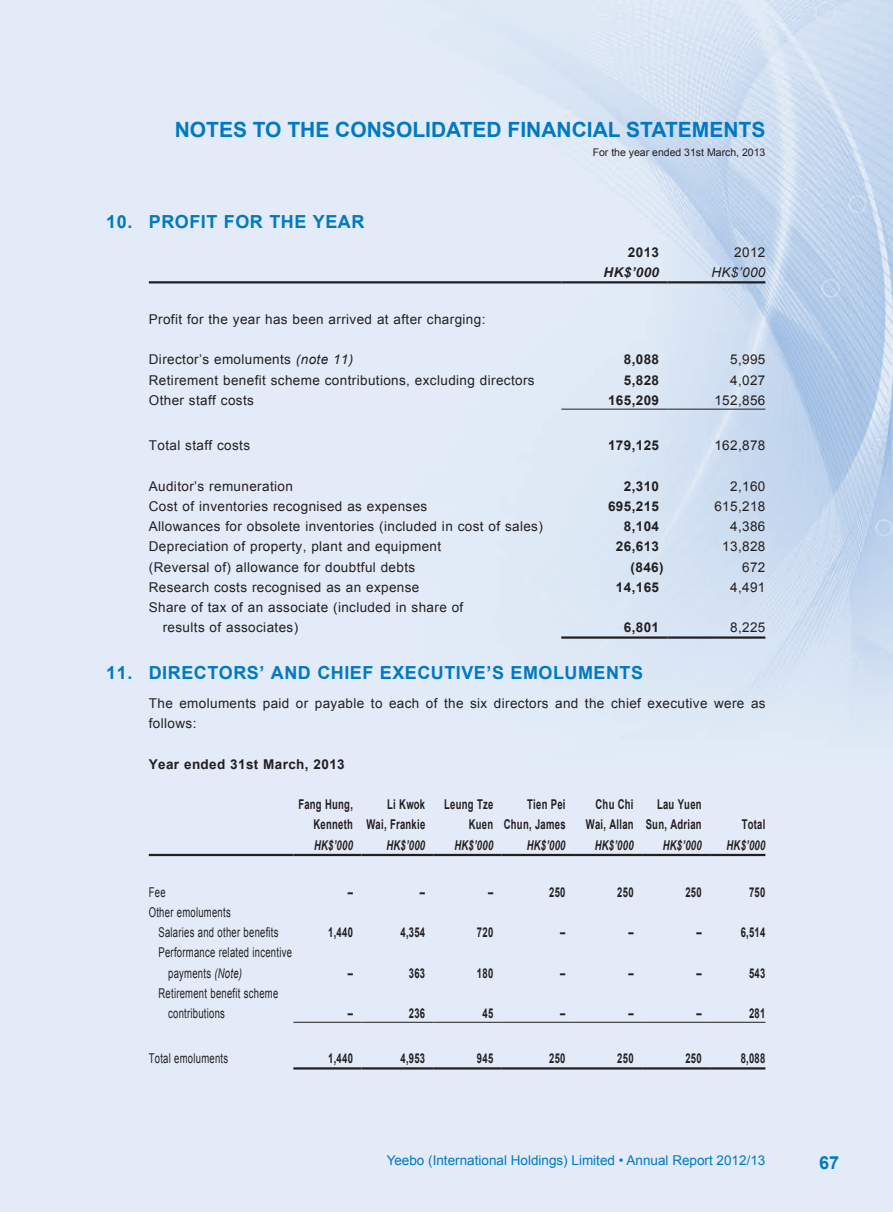
<style>
.page{position:relative;width:893px;height:1212px;background:#fff}
.page>*{position:absolute;margin:0;border:0;box-sizing:border-box;transform-origin:0 0}
.t1{font:700 21px "Arial";color:#0079c2}
.t2{font:700 18px "Arial";letter-spacing:.03em;color:#0079c2}
.t3{font:13.5px/20.2px "Arial";letter-spacing:.03em;color:#231f20}
.t4{font:700 13.5px/20.2px "Arial";letter-spacing:.03em;color:#231f20;text-align:right;scale:.7 1}
.t5{font:13.5px/20.2px "Arial";letter-spacing:.03em;color:#231f20;scale:.7 1}
.t6{font:700 13.5px "Arial";letter-spacing:.03em;color:#231f20}
.t7{font:13.5px "Arial";color:#0079c2}
.t8{font:italic 700 13.5px "Arial";letter-spacing:.03em;color:#231f20;scale:.7 1}
.t9{font:italic 700 13.5px "Arial";letter-spacing:.03em;color:#231f20}
.t10{font:italic 13.5px "Arial";color:#231f20}
.t11{font:10.5px "Arial";color:#231f20}
.s1{font-style:italic}
</style>
<div class="page">
<img style="left:0;top:0;width:893px;height:1212px">
<hr style="left:149px;top:281px;width:412px;height:2px;background:#231f20">
<hr style="left:561px;top:281px;width:107px;height:2px;background:#231f20">
<hr style="left:668px;top:281px;width:97px;height:2px;background:#231f20">
<hr style="left:561px;top:409px;width:107px;height:1px;background:#231f20">
<hr style="left:668px;top:409px;width:97px;height:1px;background:#231f20">
<hr style="left:561px;top:636px;width:107px;height:3px;background:#231f20">
<hr style="left:668px;top:636px;width:97px;height:3px;background:#231f20">
<hr style="left:149px;top:854px;width:144px;height:2px;background:#231f20">
<hr style="left:293px;top:854px;width:68px;height:2px;background:#231f20">
<hr style="left:361px;top:854px;width:73px;height:2px;background:#231f20">
<hr style="left:434px;top:854px;width:68px;height:2px;background:#231f20">
<hr style="left:502px;top:854px;width:72px;height:2px;background:#231f20">
<hr style="left:574px;top:854px;width:68px;height:2px;background:#231f20">
<hr style="left:642px;top:854px;width:68px;height:2px;background:#231f20">
<hr style="left:710px;top:854px;width:55px;height:2px;background:#231f20">
<hr style="left:293px;top:1022px;width:68px;height:1px;background:#231f20">
<hr style="left:361px;top:1022px;width:73px;height:1px;background:#231f20">
<hr style="left:434px;top:1022px;width:68px;height:1px;background:#231f20">
<hr style="left:502px;top:1022px;width:72px;height:1px;background:#231f20">
<hr style="left:574px;top:1022px;width:68px;height:1px;background:#231f20">
<hr style="left:642px;top:1022px;width:68px;height:1px;background:#231f20">
<hr style="left:710px;top:1022px;width:55px;height:1px;background:#231f20">
<hr style="left:293px;top:1067px;width:68px;height:2px;background:#231f20">
<hr style="left:361px;top:1067px;width:73px;height:2px;background:#231f20">
<hr style="left:434px;top:1067px;width:68px;height:2px;background:#231f20">
<hr style="left:502px;top:1067px;width:72px;height:2px;background:#231f20">
<hr style="left:574px;top:1067px;width:68px;height:2px;background:#231f20">
<hr style="left:642px;top:1067px;width:68px;height:2px;background:#231f20">
<hr style="left:710px;top:1067px;width:55px;height:2px;background:#231f20">
<h1 class="t1" style="left:175px;top:116px;width:592px">NOTES TO THE CONSOLIDATED FINANCIAL STATEMENTS</h1>
<h2 class="t2" style="left:106px;top:210px;width:260px">10. PROFIT FOR THE YEAR</h2>
<p class="t11" style="left:593px;top:145px;width:174px">For the year ended 31st March, 2013</p>
<p class="t6" style="left:628px;top:243px;width:33px">2013</p>
<p class="t3" style="left:734px;top:242px;width:33px">2012</p>
<p class="t9" style="left:604px;top:264px;width:57px">HK$’000</p>
<p class="t10" style="left:711px;top:264px;width:56px">HK$’000</p>
<p class="t3" style="left:149px;top:309px;width:338px">Profit for the year has been arrived at after charging:</p>
<p class="t3" style="left:149px;top:350px;width:206px">Director’s emoluments <span class="s1">(note 11)</span></p>
<p class="t6" style="left:624px;top:351px;width:37px">8,088</p>
<p class="t3" style="left:730px;top:350px;width:37px">5,995</p>
<p class="t3" style="left:149px;top:370px;width:387px">Retirement benefit scheme contributions, excluding directors</p>
<p class="t6" style="left:624px;top:371px;width:37px">5,828</p>
<p class="t3" style="left:730px;top:370px;width:37px">4,027</p>
<p class="t3" style="left:149px;top:390px;width:107px">Other staff costs</p>
<p class="t6" style="left:608px;top:391px;width:53px">165,209</p>
<p class="t3" style="left:714px;top:390px;width:53px">152,856</p>
<p class="t3" style="left:149px;top:435px;width:103px">Total staff costs</p>
<p class="t6" style="left:608px;top:436px;width:53px">179,125</p>
<p class="t3" style="left:714px;top:435px;width:53px">162,878</p>
<p class="t3" style="left:149px;top:476px;width:146px">Auditor’s remuneration</p>
<p class="t6" style="left:624px;top:477px;width:37px">2,310</p>
<p class="t3" style="left:730px;top:476px;width:37px">2,160</p>
<p class="t3" style="left:149px;top:496px;width:280px">Cost of inventories recognised as expenses</p>
<p class="t6" style="left:608px;top:497px;width:53px">695,215</p>
<p class="t3" style="left:714px;top:496px;width:53px">615,218</p>
<p class="t3" style="left:149px;top:516px;width:396px">Allowances for obsolete inventories (included in cost of sales)</p>
<p class="t6" style="left:624px;top:517px;width:37px">8,104</p>
<p class="t3" style="left:730px;top:516px;width:37px">4,386</p>
<p class="t3" style="left:149px;top:536px;width:294px">Depreciation of property, plant and equipment</p>
<p class="t6" style="left:616px;top:538px;width:45px">26,613</p>
<p class="t3" style="left:722px;top:536px;width:45px">13,828</p>
<p class="t3" style="left:149px;top:557px;width:268px">(Reversal of) allowance for doubtful debts</p>
<p class="t6" style="left:631px;top:558px;width:35px">(846)</p>
<p class="t3" style="left:742px;top:557px;width:25px">672</p>
<p class="t3" style="left:149px;top:577px;width:272px">Research costs recognised as an expense</p>
<p class="t6" style="left:616px;top:578px;width:45px">14,165</p>
<p class="t3" style="left:730px;top:577px;width:37px">4,491</p>
<p class="t3" style="left:163px;top:597px;width:302px;text-indent:-14px">Share of tax of an associate (included in share of results of associates)</p>
<p class="t6" style="left:624px;top:619px;width:37px">6,801</p>
<p class="t3" style="left:730px;top:617px;width:37px">8,225</p>
<h2 class="t2" style="left:106px;top:661px;width:538px">11. DIRECTORS’ AND CHIEF EXECUTIVE’S EMOLUMENTS</h2>
<p class="t3" style="left:149px;top:693px;width:618px">The emoluments paid or payable to each of the six directors and the chief executive were as follows:</p>
<p class="t6" style="left:149px;top:755px;width:197px">Year ended 31st March, 2013</p>
<p class="t4" style="left:298px;top:795px;width:80px">Fang Hung,<br>Kenneth</p>
<p class="t4" style="left:366px;top:795px;width:86px">Li Kwok<br>Wai, Frankie</p>
<p class="t4" style="left:444px;top:795px;width:72px">Leung Tze<br>Kuen</p>
<p class="t4" style="left:504px;top:795px;width:90px">Tien Pei<br>Chun, James</p>
<p class="t4" style="left:586px;top:795px;width:70px">Chu Chi<br>Wai, Allan</p>
<p class="t4" style="left:646px;top:795px;width:81px">Lau Yuen<br>Sun, Adrian</p>
<p class="t4" style="left:742px;top:815px;width:35px">Total</p>
<p class="t8" style="left:314px;top:836px;width:57px">HK$’000</p>
<p class="t8" style="left:386px;top:836px;width:57px">HK$’000</p>
<p class="t8" style="left:454px;top:836px;width:57px">HK$’000</p>
<p class="t8" style="left:527px;top:836px;width:57px">HK$’000</p>
<p class="t8" style="left:595px;top:836px;width:57px">HK$’000</p>
<p class="t8" style="left:663px;top:836px;width:57px">HK$’000</p>
<p class="t8" style="left:726px;top:836px;width:57px">HK$’000</p>
<p class="t5" style="left:149px;top:882px;width:26px">Fee</p>
<p class="t4" style="left:348px;top:882px;width:9px">–</p>
<p class="t4" style="left:420px;top:882px;width:9px">–</p>
<p class="t4" style="left:488px;top:882px;width:9px">–</p>
<p class="t4" style="left:549px;top:882px;width:25px">250</p>
<p class="t4" style="left:617px;top:882px;width:25px">250</p>
<p class="t4" style="left:685px;top:882px;width:25px">250</p>
<p class="t4" style="left:749px;top:882px;width:25px">750</p>
<p class="t5" style="left:159px;top:902px;width:173px;text-indent:-10px">Other emoluments<br>Salaries and other benefits</p>
<p class="t4" style="left:328px;top:923px;width:37px">1,440</p>
<p class="t4" style="left:400px;top:923px;width:37px">4,354</p>
<p class="t4" style="left:477px;top:923px;width:25px">720</p>
<p class="t4" style="left:560px;top:923px;width:9px">–</p>
<p class="t4" style="left:628px;top:923px;width:9px">–</p>
<p class="t4" style="left:696px;top:923px;width:9px">–</p>
<p class="t4" style="left:741px;top:923px;width:37px">6,514</p>
<p class="t5" style="left:168px;top:943px;width:178px;text-indent:-10px">Performance related incentive payments <span class="s1">(Note)</span></p>
<p class="t5" style="left:168px;top:983px;width:159px;text-indent:-10px">Retirement benefit scheme contributions</p>
<p class="t4" style="left:348px;top:963px;width:9px">–</p>
<p class="t4" style="left:409px;top:963px;width:25px">363</p>
<p class="t4" style="left:477px;top:963px;width:25px">180</p>
<p class="t4" style="left:560px;top:963px;width:9px">–</p>
<p class="t4" style="left:628px;top:963px;width:9px">–</p>
<p class="t4" style="left:696px;top:963px;width:9px">–</p>
<p class="t4" style="left:749px;top:963px;width:25px">543</p>
<p class="t4" style="left:348px;top:1004px;width:9px">–</p>
<p class="t4" style="left:409px;top:1004px;width:25px">236</p>
<p class="t4" style="left:482px;top:1004px;width:17px">45</p>
<p class="t4" style="left:560px;top:1004px;width:9px">–</p>
<p class="t4" style="left:628px;top:1004px;width:9px">–</p>
<p class="t4" style="left:696px;top:1004px;width:9px">–</p>
<p class="t4" style="left:749px;top:1004px;width:25px">281</p>
<p class="t5" style="left:149px;top:1048px;width:115px">Total emoluments</p>
<p class="t4" style="left:328px;top:1049px;width:37px">1,440</p>
<p class="t4" style="left:401px;top:1049px;width:37px">4,953</p>
<p class="t4" style="left:477px;top:1049px;width:25px">945</p>
<p class="t4" style="left:549px;top:1049px;width:25px">250</p>
<p class="t4" style="left:617px;top:1049px;width:25px">250</p>
<p class="t4" style="left:685px;top:1049px;width:25px">250</p>
<p class="t4" style="left:741px;top:1049px;width:37px">8,088</p>
<p class="t7" style="left:387px;top:1152px;width:380px">Yeebo (International Holdings) Limited • Annual Report 2012/13</p>
<h2 class="t2" style="left:819px;top:1151px;width:22px">67</h2>
</div>
